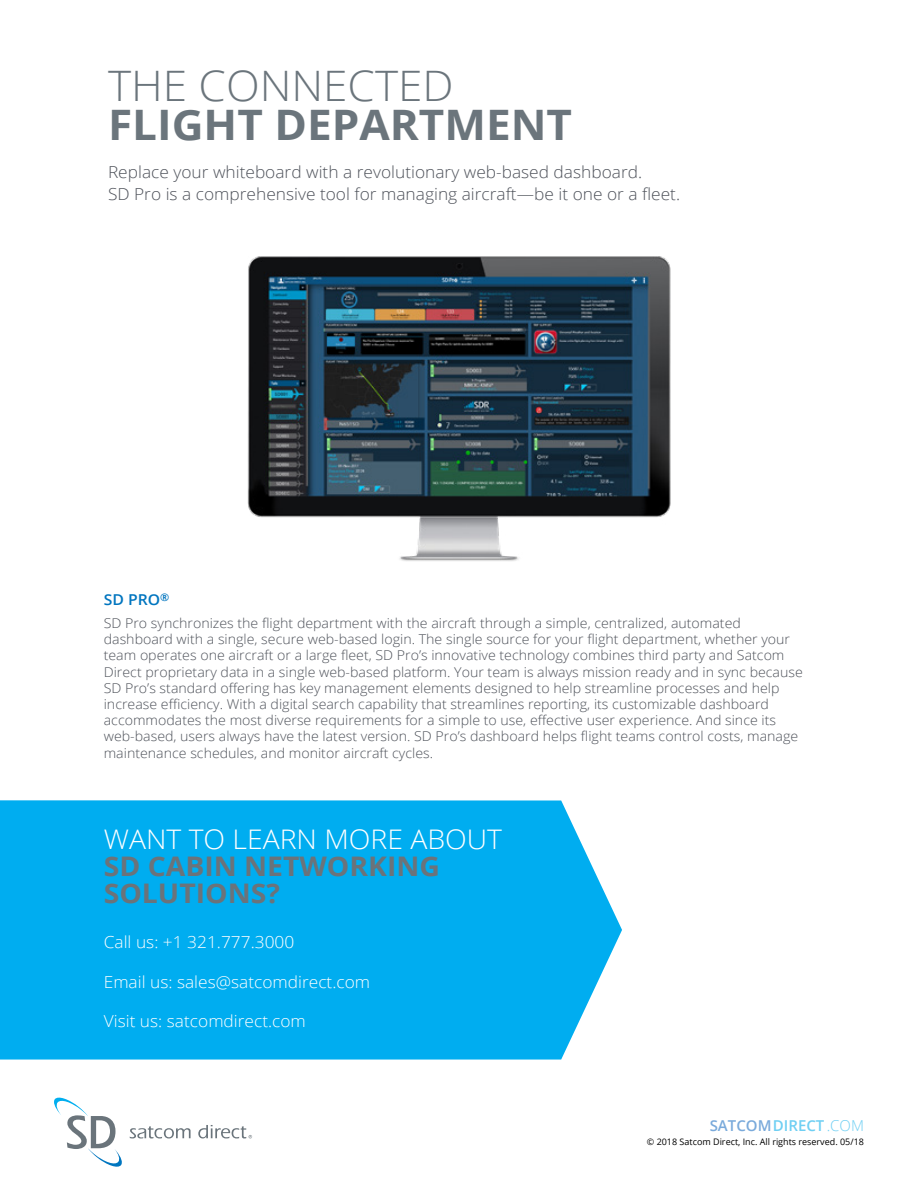
<style>
.page{position:relative;width:918px;height:1188px;background:#fff}
.page>*{position:absolute;margin:0;border:0;box-sizing:border-box;transform-origin:0 0}
.t1{font:700 42px "Open Sans";color:#6b757c;scale:1.05 1}
.t2{font:300 42px "Open Sans";color:#6b757c;scale:1.05 1}
.t3{font:700 27px/27px "Open Sans";color:#6b737a;scale:1.05 1}
.t4{font:300 27px "Open Sans";color:#fff;scale:1.05 1}
.t5{font:300 16.5px/22.5px "Open Sans";color:#4e525a;scale:1.05 1}
.t6{font:300 16.5px "Open Sans";color:#fff;scale:1.05 1}
.t7{font:600 15px "Open Sans";color:#7aaadb}
.t8{font:600 15px "Open Sans";color:#0075bf;scale:1.05 1}
.t9{font:300 13.5px/16.2px "Open Sans";color:#4e525a;scale:1.05 1}
.t10{font:9px "Open Sans";color:#000}
.s1{color:#6fcff3}
.s2{font-weight:300;color:#6fcff3}
</style>
<div class="page">
<img style="left:248px;top:256px;width:422px;height:305px">
<div style="left:0;top:800px;width:622px;height:260px;background:#00adf0"></div>
<svg style="left:54px;top:1098px;width:68px;height:69px"></svg>
<svg style="left:130px;top:1126px;width:61px;height:12px"></svg>
<svg style="left:198px;top:1125px;width:54px;height:13px"></svg>
<h1 class="t2" style="left:108px;top:57px;width:331px">THE CONNECTED</h1>
<h1 class="t1" style="left:108px;top:95px;width:444px">FLIGHT DEPARTMENT</h1>
<p class="t5" style="left:108px;top:160px;width:546px">Replace your whiteboard with a revolutionary web-based dashboard.<br>SD Pro is a comprehensive tool for managing aircraft—be it one or a fleet.</p>
<p class="t8" style="left:104px;top:590px;width:64px">SD PRO<sup>®</sup></p>
<p class="t9" style="left:104px;top:615px;width:667px">SD Pro synchronizes the flight department with the aircraft through a simple, centralized, automated dashboard with a single, secure web-based login. The single source for your flight department, whether your team operates one aircraft or a large fleet, SD Pro’s innovative technology combines third party and Satcom Direct proprietary data in a single web-based platform. Your team is always mission ready and in sync because SD Pro’s standard offering has key management elements designed to help streamline processes and help increase efficiency. With a digital search capability that streamlines reporting, its customizable dashboard accommodates the most diverse requirements for a simple to use, effective user experience. And since its web-based, users always have the latest version. SD Pro’s dashboard helps flight teams control costs, manage maintenance schedules, and monitor aircraft cycles.</p>
<h2 class="t4" style="left:104px;top:820px;width:381px">WANT TO LEARN MORE ABOUT</h2>
<h2 class="t3" style="left:104px;top:852px;width:322px">SD CABIN NETWORKING<br>SOLUTIONS?</h2>
<p class="t6" style="left:104px;top:931px;width:183px">Call us: +1 321.777.3000</p>
<p class="t6" style="left:104px;top:970px;width:255px">Email us: sales@satcomdirect.com</p>
<p class="t6" style="left:104px;top:1010px;width:194px">Visit us: satcomdirect.com</p>
<p class="t7" style="left:710px;top:1115px;width:156px">SATCOM<span class="s1">DIRECT</span> <span class="s2">.COM</span></p>
<p class="t10" style="left:647px;top:1135px;width:219px">© 2018 Satcom Direct, Inc. All rights reserved. 05/18</p>
</div>
